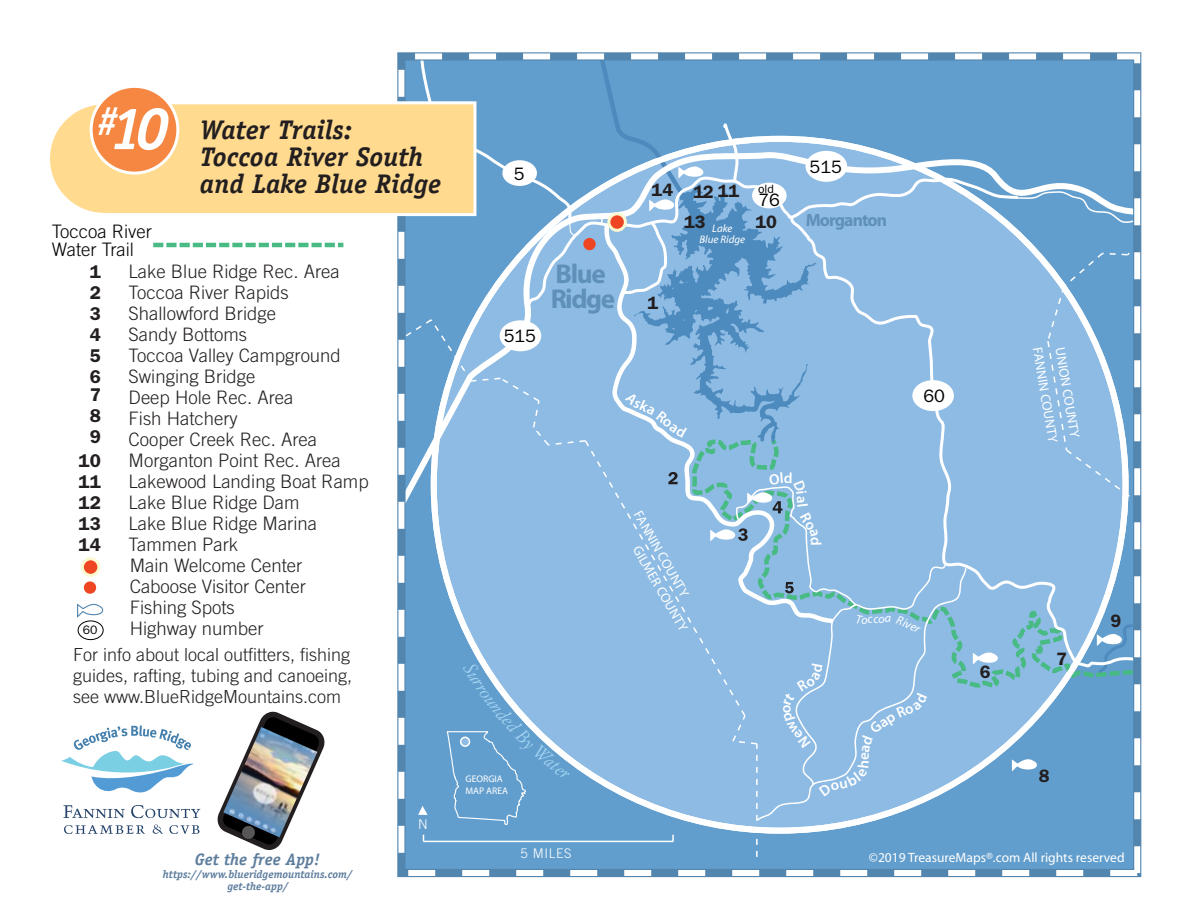
<style>
.page{position:relative;width:1188px;height:918px;background:#fff}
.page>*{position:absolute;margin:0;border:0;box-sizing:border-box;transform-origin:0 0}
.t1{font:italic 700 60px "Officina Serif";color:#fff}
.t2{font:700 27.3px/24.6px "Myriad";letter-spacing:-.05em;color:#5486af}
.t3{font:italic 700 27px/27px "Officina Serif";color:#231f20}
.t4{font:300 18.6px/21px "Trade Gothic";color:#231f20}
.t5{font:300 18.6px/18px "Trade Gothic";color:#000}
.t6{font:600 18.6px "Franklin Gothic";color:#231f20}
.t7{font:300 18px/21px "Trade Gothic";color:#231f20;text-align:justify}
.t8{font:600 18px "Franklin Gothic";color:#231f20}
.t9{font:18px "Franklin Gothic";color:#000}
.t10{font:700 17.7px "Myriad";letter-spacing:-.05em;color:#5486af}
.t11{font:italic 700 16.65px "Officina Serif";color:#5d7d9d}
.t12{font:13.65px/18.1px "Myriad";color:#fff}
.t13{font:13.5px "Myriad";color:#fff}
.t14{font:300 13.2px "Trade Gothic";letter-spacing:.05em;color:#fff}
.t15{font:12.3px "Franklin Gothic";color:#000}
.t16{font:12px "Franklin Gothic";color:#000}
.t17{font:italic 700 11.1px/12.5px "Officina Serif";color:#5d7d9d;text-align:center}
.t18{font:italic 10.95px/10.9px "Myriad";color:#fff;text-align:center}
.t19{font:9.6px "Myriad";letter-spacing:-.005em;color:#fff}
</style>
<div class="page">
<div style="left:402px;top:56px;width:734px;height:817px;background:#629ecd"></div>
<div style="left:434px;top:139px;width:692px;height:692px;background:#8dbbe4;border-radius:50%"></div>
<hr style="left:423px;top:841px;width:250px;height:1px;background:#fff">
<svg style="left:672px;top:835px;width:2px;height:6px"></svg>
<svg style="left:418px;top:806px;width:10px;height:9px"></svg>
<svg style="left:967px;top:669px;width:127px;height:23px"></svg>
<svg style="left:406px;top:144px;width:736px;height:376px"></svg>
<svg style="left:524px;top:171px;width:497px;height:138px"></svg>
<svg style="left:1016px;top:190px;width:116px;height:24px"></svg>
<svg style="left:947px;top:669px;width:20px;height:122px"></svg>
<svg style="left:634px;top:184px;width:183px;height:259px"></svg>
<svg style="left:720px;top:123px;width:19px;height:61px"></svg>
<svg style="left:789px;top:214px;width:353px;height:455px"></svg>
<div style="left:82px;top:559px;width:17px;height:16px;background:#ee4523;border-radius:50%"></div>
<div style="left:81px;top:557px;width:19px;height:20px;border:3px solid #fcf8d0;border-radius:50%"></div>
<div style="left:78px;top:621px;width:25px;height:19px;border:1px solid #000;border-radius:50%"></div>
<div style="left:84px;top:581px;width:12px;height:13px;background:#ee4523;border-radius:50%"></div>
<svg style="left:1046px;top:242px;width:86px;height:259px"></svg>
<svg style="left:583px;top:439px;width:164px;height:215px"></svg>
<svg style="left:406px;top:318px;width:181px;height:129px"></svg>
<svg style="left:668px;top:472px;width:10px;height:12px"></svg>
<svg style="left:406px;top:61px;width:170px;height:176px"></svg>
<svg style="left:77px;top:603px;width:27px;height:15px"></svg>
<svg style="left:153px;top:243px;width:190px;height:4px"></svg>
<div style="left:583px;top:238px;width:13px;height:12px;background:#ee4523;border-radius:50%"></div>
<img style="left:217px;top:712px;width:108px;height:138px">
<svg style="left:63px;top:805px;width:62px;height:13px"></svg>
<svg style="left:131px;top:805px;width:69px;height:13px"></svg>
<svg style="left:64px;top:825px;width:81px;height:9px"></svg>
<svg style="left:153px;top:825px;width:10px;height:9px"></svg>
<svg style="left:169px;top:825px;width:30px;height:9px"></svg>
<svg style="left:61px;top:725px;width:133px;height:68px"></svg>
<div style="left:398px;top:53px;width:742px;height:823px;border:6px dashed #fff"></div>
<svg style="left:1096px;top:623px;width:40px;height:56px"></svg>
<svg style="left:1012px;top:759px;width:25px;height:12px"></svg>
<svg style="left:973px;top:652px;width:26px;height:13px"></svg>
<svg style="left:598px;top:55px;width:106px;height:241px"></svg>
<svg style="left:50px;top:100px;width:428px;height:118px;background:#fddd9b"></svg>
<div style="left:90px;top:85px;width:89px;height:90px;background:#f58742;border:3px solid #fff;border-radius:50%"></div>
<div style="left:752px;top:183px;width:35px;height:25px;background:#fff;border-radius:50%"></div>
<div style="left:500px;top:320px;width:41px;height:31px;background:#fff;border-radius:50%"></div>
<div style="left:912px;top:380px;width:42px;height:31px;background:#fff;border-radius:50%"></div>
<div style="left:502px;top:160px;width:35px;height:26px;background:#fff;border-radius:50%"></div>
<div style="left:806px;top:151px;width:41px;height:31px;background:#fff;border-radius:50%"></div>
<svg style="left:625px;top:392px;width:62px;height:46px"></svg>
<svg style="left:710px;top:472px;width:237px;height:385px"></svg>
<svg style="left:446px;top:661px;width:124px;height:164px"></svg>
<p class="t1" style="left:98px;top:93px;width:73px"><sup>#</sup>10</p>
<p class="t5" style="left:52px;top:222px;width:102px">Toccoa River<br>Water Trail</p>
<p class="t3" style="left:200px;top:116px;width:243px">Water Trails:<br>Toccoa River South and Lake Blue Ridge</p>
<p class="t6" style="left:90px;top:261px;width:13px">1</p>
<p class="t4" style="left:129px;top:261px;width:213px">Lake Blue Ridge Rec. Area</p>
<p class="t6" style="left:90px;top:282px;width:13px">2</p>
<p class="t4" style="left:129px;top:282px;width:162px">Toccoa River Rapids</p>
<p class="t6" style="left:90px;top:303px;width:13px">3</p>
<p class="t4" style="left:129px;top:303px;width:149px">Shallowford Bridge</p>
<p class="t6" style="left:90px;top:324px;width:13px">4</p>
<p class="t4" style="left:129px;top:324px;width:120px">Sandy Bottoms</p>
<p class="t6" style="left:90px;top:345px;width:13px">5</p>
<p class="t4" style="left:129px;top:345px;width:214px">Toccoa Valley Campground</p>
<p class="t6" style="left:90px;top:366px;width:13px">6</p>
<p class="t4" style="left:129px;top:366px;width:128px">Swinging Bridge</p>
<p class="t6" style="left:90px;top:384px;width:13px">7</p>
<p class="t4" style="left:129px;top:387px;width:166px">Deep Hole Rec. Area</p>
<p class="t6" style="left:90px;top:405px;width:13px">8</p>
<p class="t4" style="left:129px;top:408px;width:111px">Fish Hatchery</p>
<p class="t6" style="left:90px;top:426px;width:13px">9</p>
<p class="t4" style="left:129px;top:429px;width:190px">Cooper Creek Rec. Area</p>
<p class="t6" style="left:79px;top:450px;width:24px">10</p>
<p class="t4" style="left:129px;top:450px;width:214px">Morganton Point Rec. Area</p>
<p class="t6" style="left:79px;top:471px;width:24px">11</p>
<p class="t4" style="left:129px;top:471px;width:242px">Lakewood Landing Boat Ramp</p>
<p class="t6" style="left:79px;top:492px;width:24px">12</p>
<p class="t4" style="left:129px;top:492px;width:173px">Lake Blue Ridge Dam</p>
<p class="t6" style="left:79px;top:513px;width:24px">13</p>
<p class="t4" style="left:129px;top:513px;width:190px">Lake Blue Ridge Marina</p>
<p class="t6" style="left:79px;top:534px;width:24px">14</p>
<p class="t4" style="left:129px;top:534px;width:179px">Tammen Park<br>Main Welcome Center<br>Caboose Visitor Center<br>Fishing Spots<br>Highway number</p>
<p class="t7" style="left:73px;top:644px;width:281px">For info about local outfitters, fishing guides, rafting, tubing and canoeing, see www.BlueRidgeMountains.com</p>
<p class="t15" style="left:83px;top:623px;width:16px">60</p>
<p class="t11" style="left:195px;top:850px;width:127px">Get the free App!</p>
<p class="t17" style="left:163px;top:868px;width:191px">https://www.blueridgemountains.com/ get-the-app/</p>
<p class="t14" style="left:418px;top:817px;width:11px">N</p>
<p class="t9" style="left:514px;top:163px;width:12px">5</p>
<p class="t9" style="left:504px;top:326px;width:34px">515</p>
<h2 class="t2" style="left:550px;top:263px;width:67px">Blue<br>Ridge</h2>
<p class="t8" style="left:652px;top:179px;width:23px">14</p>
<p class="t8" style="left:694px;top:180px;width:47px">12 11</p>
<p class="t8" style="left:684px;top:211px;width:23px">13</p>
<p class="t18" style="left:700px;top:224px;width:47px">Lake<br>Blue Ridge</p>
<p class="t16" style="left:758px;top:182px;width:17px">old</p>
<p class="t9" style="left:758px;top:190px;width:23px">76</p>
<p class="t8" style="left:755px;top:211px;width:23px">10</p>
<p class="t8" style="left:647px;top:292px;width:12px">1</p>
<p class="t9" style="left:810px;top:156px;width:34px">515</p>
<p class="t10" style="left:806px;top:211px;width:83px">Morganton</p>
<p class="t9" style="left:923px;top:385px;width:23px">60</p>
<p class="t12" style="left:660px;top:534px;width:97px;text-indent:-30px;rotate:60deg">FANNIN COUNTY<br>GILMER COUNTY</p>
<p class="t8" style="left:980px;top:661px;width:12px">6</p>
<p class="t12" style="left:1068px;top:346px;width:93px;rotate:80deg">UNION COUNTY</p>
<p class="t12" style="left:1045px;top:346px;width:98px;rotate:80deg">FANNIN COUNTY</p>
<p class="t8" style="left:1056px;top:648px;width:12px">7</p>
<p class="t8" style="left:1110px;top:610px;width:12px">9</p>
<p class="t19" style="left:466px;top:774px;width:39px">GEORGIA</p>
<p class="t8" style="left:1039px;top:765px;width:12px">8</p>
<p class="t19" style="left:466px;top:786px;width:44px">MAP AREA</p>
<p class="t14" style="left:520px;top:845px;width:53px">5 MILES</p>
<p class="t13" style="left:869px;top:851px;width:257px">©2019 TreasureMaps®.com All rights reserved</p>
</div>
